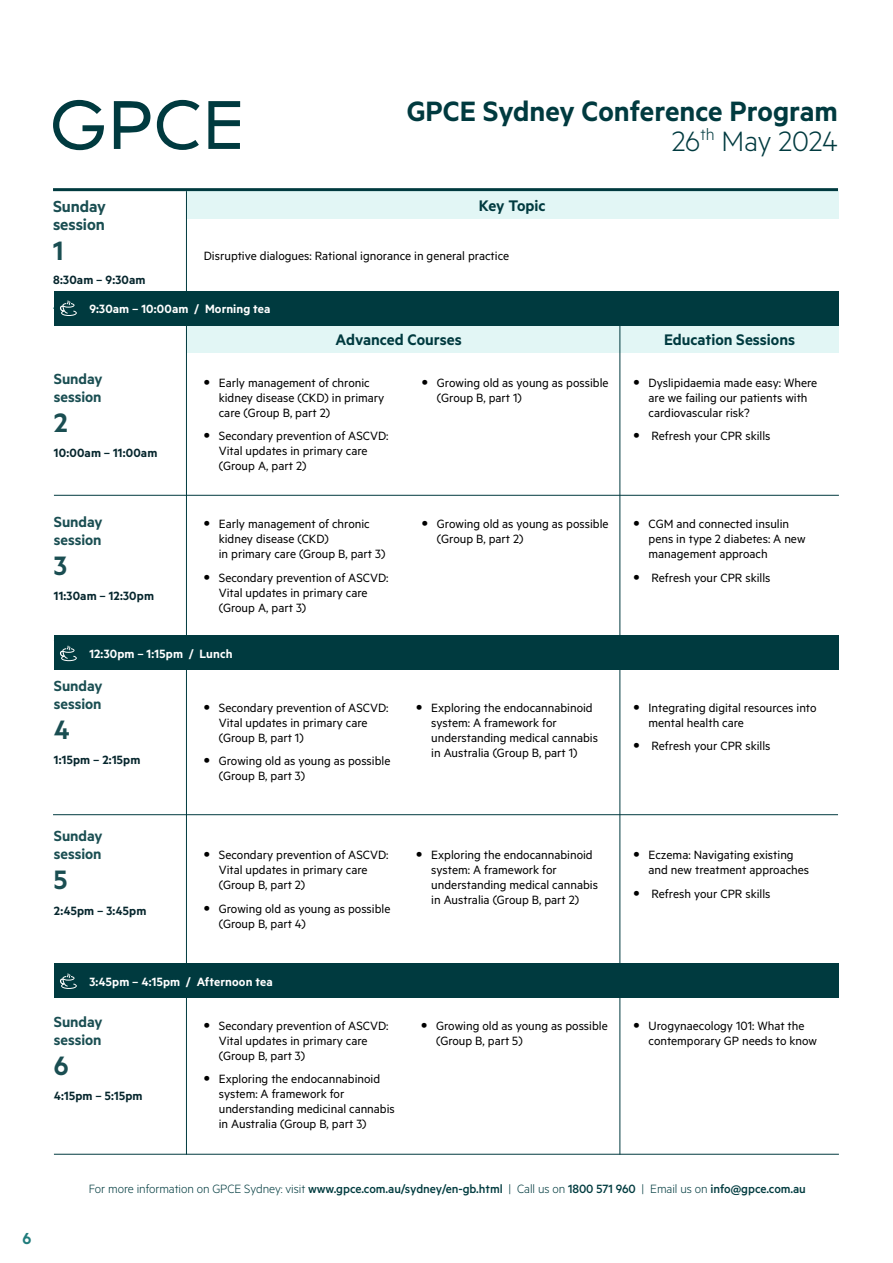
<style>
.page{position:relative;width:893px;height:1263px;background:#fff}
.page>*{position:absolute;margin:0;border:0;box-sizing:border-box;transform-origin:0 0}
.t1{font:600 31.5px/30px "Metric";color:#003a3f;text-align:right}
.t2{font:600 30px "Metric";color:#1a4e52}
.t3{font:600 18px/18px "Metric";letter-spacing:-.005em;color:#1a4e52}
.t4{font:600 18px "Metric";color:#207c7c}
.t5{font:600 17.25px "Metric";color:#003a3f}
.t6{font:600 16.5px/18px "Metric";letter-spacing:-.005em;color:#1a4e52}
.t7{font:13.5px/15px "Metric";color:#000}
.t8{font:500 13.5px "Metric";letter-spacing:-.005em;color:#003b3f}
.t9{font:600 13.5px "Metric";letter-spacing:.01em;color:#06262d}
.t10{font:600 13.5px "Metric";letter-spacing:.01em;color:#fff}
.s1{font-weight:300}
.s2{font-size:18px}
</style>
<div class="page">
<hr style="left:53px;top:188px;width:785px;height:3px;background:#003a3f">
<hr style="left:53px;top:308px;width:785px;height:1px;background:#227a7a">
<svg style="left:53px;top:100px;width:51px;height:50px"></svg>
<svg style="left:114px;top:101px;width:36px;height:48px"></svg>
<svg style="left:208px;top:101px;width:32px;height:48px"></svg>
<svg style="left:157px;top:100px;width:43px;height:50px"></svg>
<div style="left:186px;top:191px;width:652px;height:27px;background:#e2f6f5"></div>
<div style="left:187px;top:325px;width:652px;height:28px;background:#e2f6f5"></div>
<hr style="left:186px;top:191px;width:1px;height:963px;background:#003a3f">
<hr style="left:619px;top:320px;width:1px;height:834px;background:#003a3f">
<hr style="left:54px;top:1154px;width:785px;height:1px;background:#003a3f">
<hr style="left:54px;top:495px;width:785px;height:1px;background:#003a3f">
<hr style="left:53px;top:814px;width:785px;height:1px;background:#003a3f">
<div style="left:54px;top:291px;width:785px;height:34px;background:#003a3f"></div>
<svg style="left:60px;top:300px;width:17px;height:16px"></svg>
<div style="left:54px;top:636px;width:785px;height:34px;background:#003a3f"></div>
<svg style="left:60px;top:645px;width:17px;height:16px"></svg>
<div style="left:54px;top:964px;width:785px;height:34px;background:#003a3f"></div>
<svg style="left:60px;top:973px;width:17px;height:16px"></svg>
<h3 class="t4" style="left:23px;top:1228px;width:10px">6</h3>
<h3 class="t3" style="left:53px;top:197px;width:55px">Sunday session</h3>
<h2 class="t2" style="left:53px;top:233px;width:12px">1</h2>
<p class="t9" style="left:53px;top:271px;width:94px">8:30am – 9:30am</p>
<h1 class="t1" style="left:407px;top:95px;width:433px">GPCE Sydney Conference Program<br><span class="s1">26</span><sup>th</sup> <span class="s1">May 2024</span></h1>
<p class="t5" style="left:479px;top:196px;width:68px">Key Topic</p>
<p class="t7" style="left:204px;top:248px;width:307px">Disruptive dialogues: Rational ignorance in general practice</p>
<p class="t10" style="left:89px;top:301px;width:183px">9:30am – 10:00am / Morning tea</p>
<p class="t5" style="left:335px;top:330px;width:128px">Advanced Courses</p>
<p class="t5" style="left:664px;top:330px;width:133px">Education Sessions</p>
<p class="t6" style="left:54px;top:370px;width:50px">Sunday session</p>
<h2 class="t2" style="left:54px;top:405px;width:15px">2</h2>
<p class="t9" style="left:54px;top:445px;width:105px">10:00am – 11:00am</p>
<p class="t6" style="left:54px;top:512px;width:50px">Sunday session</p>
<h2 class="t2" style="left:54px;top:548px;width:15px">3</h2>
<p class="t9" style="left:54px;top:588px;width:102px">11:30am – 12:30pm</p>
<p class="t7" style="left:219px;top:375px;width:167px;text-indent:-15px"><span class="s2">•</span> Early management of chronic kidney disease (CKD) in primary care (Group B, part 2)</p>
<p class="t7" style="left:219px;top:428px;width:171px;text-indent:-15px"><span class="s2">•</span> Secondary prevention of ASCVD:<br>Vital updates in primary care (Group A, part 2)</p>
<p class="t7" style="left:219px;top:516px;width:168px;text-indent:-15px"><span class="s2">•</span> Early management of chronic kidney disease (CKD)<br>in primary care (Group B, part 3)</p>
<p class="t7" style="left:219px;top:570px;width:171px;text-indent:-15px"><span class="s2">•</span> Secondary prevention of ASCVD:<br>Vital updates in primary care (Group A, part 3)</p>
<p class="t10" style="left:89px;top:646px;width:145px">12:30pm – 1:15pm / Lunch</p>
<p class="t6" style="left:54px;top:676px;width:50px">Sunday session</p>
<h2 class="t2" style="left:54px;top:712px;width:17px">4</h2>
<p class="t9" style="left:54px;top:752px;width:88px">1:15pm – 2:15pm</p>
<p class="t6" style="left:54px;top:827px;width:50px">Sunday session</p>
<h2 class="t2" style="left:54px;top:862px;width:15px">5</h2>
<p class="t9" style="left:54px;top:902px;width:94px">2:45pm – 3:45pm</p>
<p class="t7" style="left:219px;top:700px;width:171px;text-indent:-15px"><span class="s2">•</span> Secondary prevention of ASCVD:<br>Vital updates in primary care (Group B, part 1)</p>
<p class="t7" style="left:219px;top:753px;width:173px;text-indent:-15px"><span class="s2">•</span> Growing old as young as possible (Group B, part 3)</p>
<p class="t7" style="left:219px;top:847px;width:171px;text-indent:-15px"><span class="s2">•</span> Secondary prevention of ASCVD:<br>Vital updates in primary care (Group B, part 2)</p>
<p class="t7" style="left:219px;top:900px;width:173px;text-indent:-15px"><span class="s2">•</span> Growing old as young as possible (Group B, part 4)</p>
<p class="t10" style="left:89px;top:974px;width:185px">3:45pm – 4:15pm / Afternoon tea</p>
<p class="t6" style="left:54px;top:1012px;width:50px">Sunday session</p>
<h2 class="t2" style="left:54px;top:1047px;width:16px">6</h2>
<p class="t9" style="left:54px;top:1087px;width:90px">4:15pm – 5:15pm</p>
<p class="t7" style="left:219px;top:1017px;width:171px;text-indent:-15px"><span class="s2">•</span> Secondary prevention of ASCVD:<br>Vital updates in primary care (Group B, part 3)</p>
<p class="t7" style="left:219px;top:1071px;width:178px;text-indent:-15px"><span class="s2">•</span> Exploring the endocannabinoid system: A framework for understanding medicinal cannabis in Australia (Group B, part 3)</p>
<p class="t7" style="left:437px;top:375px;width:173px;text-indent:-15px"><span class="s2">•</span> Growing old as young as possible (Group B, part 1)</p>
<p class="t7" style="left:437px;top:516px;width:173px;text-indent:-15px"><span class="s2">•</span> Growing old as young as possible (Group B, part 2)</p>
<p class="t7" style="left:431px;top:700px;width:168px;text-indent:-15px"><span class="s2">•</span> Exploring the endocannabinoid system: A framework for understanding medical cannabis in Australia (Group B, part 1)</p>
<p class="t7" style="left:431px;top:847px;width:168px;text-indent:-15px"><span class="s2">•</span> Exploring the endocannabinoid system: A framework for understanding medical cannabis in Australia (Group B, part 2)</p>
<p class="t7" style="left:436px;top:1017px;width:173px;text-indent:-15px"><span class="s2">•</span> Growing old as young as possible (Group B, part 5)</p>
<p class="t7" style="left:648px;top:375px;width:170px;text-indent:-15px"><span class="s2">•</span> Dyslipidaemia made easy: Where are we failing our patients with cardiovascular risk?</p>
<p class="t7" style="left:633px;top:428px;width:138px"><span class="s2">•</span> Refresh your CPR skills</p>
<p class="t7" style="left:648px;top:516px;width:158px;text-indent:-15px"><span class="s2">•</span> CGM and connected insulin pens in type 2 diabetes: A new management approach</p>
<p class="t7" style="left:633px;top:570px;width:138px"><span class="s2">•</span> Refresh your CPR skills</p>
<p class="t7" style="left:648px;top:700px;width:170px;text-indent:-15px"><span class="s2">•</span> Integrating digital resources into mental health care</p>
<p class="t7" style="left:633px;top:738px;width:138px"><span class="s2">•</span> Refresh your CPR skills</p>
<p class="t7" style="left:648px;top:847px;width:162px;text-indent:-15px"><span class="s2">•</span> Eczema: Navigating existing and new treatment approaches</p>
<p class="t7" style="left:633px;top:885px;width:138px"><span class="s2">•</span> Refresh your CPR skills</p>
<p class="t7" style="left:648px;top:1017px;width:170px;text-indent:-15px"><span class="s2">•</span> Urogynaecology 101: What the contemporary GP needs to know</p>
<p class="t8" style="left:89px;top:1180px;width:719px"><span class="s1">For more information on GPCE Sydney: visit</span> www.gpce.com.au/sydney/en-gb.html <span class="s1">| Call us on</span> 1800 571 960 <span class="s1">| Email us on</span> info@gpce.com.au</p>
</div>
